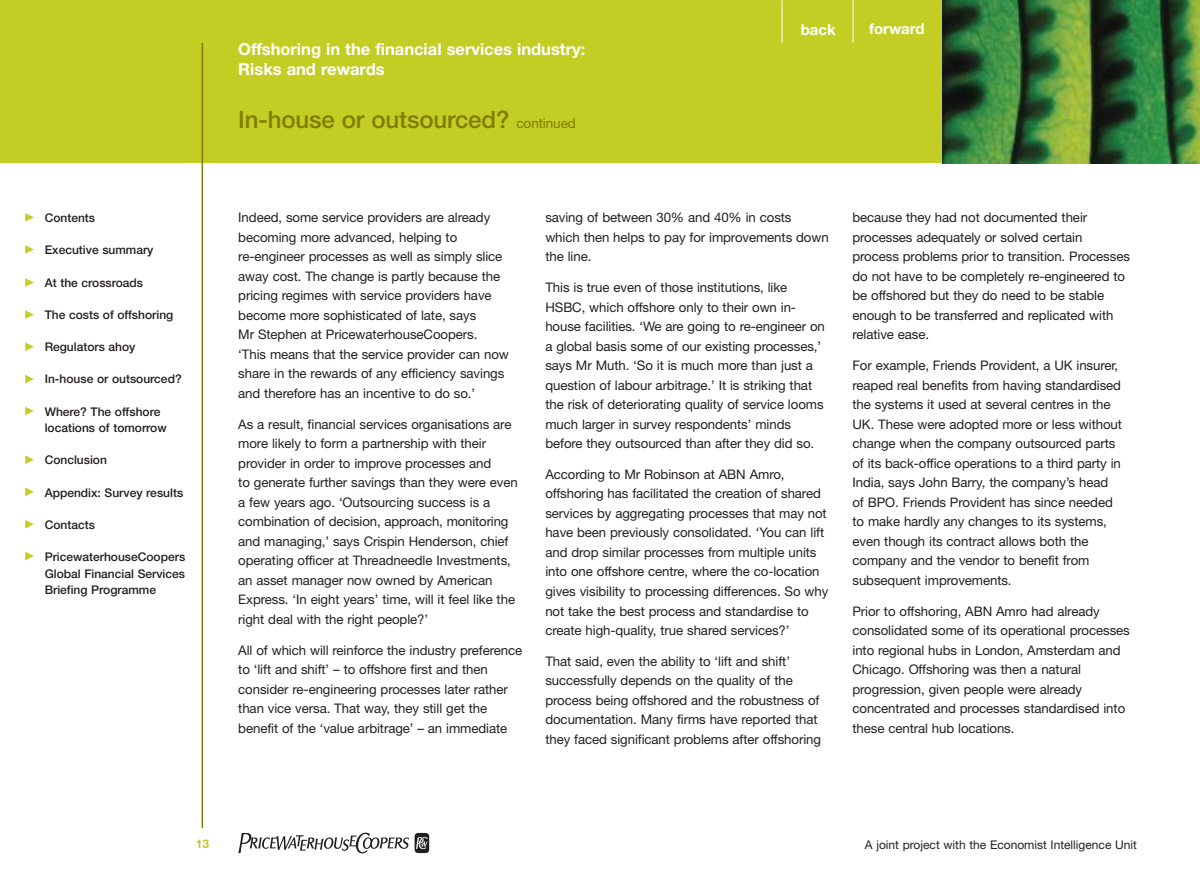
<style>
.page{position:relative;width:1200px;height:893px;background:#fff}
.page>*{position:absolute;margin:0;border:0;box-sizing:border-box;transform-origin:0 0}
.t1{font:500 24px "Helvetica Neue";letter-spacing:-.005em;color:#817c00}
.t2{font:700 16.5px/19.8px "Helvetica Neue";color:#fff}
.t3{font:700 15px "Helvetica Neue";color:#fff}
.t4{font:13.2px/19.5px "Helvetica Neue";letter-spacing:-.005em;color:#231f1f}
.t5{font:500 12px/16.5px "Helvetica Neue";color:#231f1f}
.t6{font:12px "Helvetica Neue";color:#231f1f}
.t7{font:700 12px "Helvetica Neue";color:#c2ce23}
.s1{font-weight:400;font-size:13.5px}
</style>
<div class="page">
<svg style="left:238px;top:833px;width:191px;height:20px"></svg>
<div style="left:0;top:0;width:1199px;height:163px;background:#c2ce23"></div>
<hr style="left:852px;top:0;width:1px;height:43px;background:#fff">
<hr style="left:781px;top:0;width:1px;height:43px;background:#fff">
<hr style="left:201px;top:43px;width:2px;height:785px;background:#817c00">
<img style="left:942px;top:0;width:257px;height:163px">
<svg style="left:25px;top:245px;width:9px;height:9px"></svg>
<svg style="left:25px;top:213px;width:9px;height:9px"></svg>
<svg style="left:25px;top:278px;width:9px;height:9px"></svg>
<svg style="left:25px;top:342px;width:9px;height:9px"></svg>
<svg style="left:25px;top:375px;width:9px;height:8px"></svg>
<svg style="left:25px;top:407px;width:9px;height:8px"></svg>
<svg style="left:25px;top:310px;width:9px;height:9px"></svg>
<svg style="left:25px;top:487px;width:9px;height:9px"></svg>
<svg style="left:25px;top:520px;width:9px;height:8px"></svg>
<svg style="left:25px;top:552px;width:9px;height:8px"></svg>
<svg style="left:25px;top:455px;width:9px;height:9px"></svg>
<p class="t5" style="left:45px;top:211px;width:52px">Contents</p>
<p class="t5" style="left:45px;top:243px;width:110px">Executive summary</p>
<p class="t5" style="left:45px;top:275px;width:100px">At the crossroads</p>
<p class="t5" style="left:45px;top:308px;width:130px">The costs of offshoring</p>
<p class="t5" style="left:45px;top:340px;width:92px">Regulators ahoy</p>
<p class="t5" style="left:45px;top:372px;width:138px">In-house or outsourced?</p>
<p class="t5" style="left:45px;top:404px;width:124px">Where? The offshore locations of tomorrow</p>
<p class="t5" style="left:45px;top:453px;width:64px">Conclusion</p>
<p class="t5" style="left:45px;top:485px;width:140px">Appendix: Survey results</p>
<p class="t5" style="left:45px;top:518px;width:52px">Contacts</p>
<p class="t5" style="left:45px;top:550px;width:142px;text-align:justify">PricewaterhouseCoopers Global Financial Services Briefing Programme</p>
<p class="t2" style="left:238px;top:40px;width:348px">Offshoring in the financial services industry:<br>Risks and rewards</p>
<h1 class="t1" style="left:238px;top:110px;width:339px">In-house or outsourced? <span class="s1">continued</span></h1>
<p class="t3" style="left:800px;top:24px;width:36px">back</p>
<p class="t3" style="left:868px;top:23px;width:57px">forward</p>
<p class="t4" style="left:238px;top:209px;width:272px">Indeed, some service providers are already becoming more advanced, helping to re-engineer processes as well as simply slice away cost. The change is partly because the pricing regimes with service providers have become more sophisticated of late, says<br>Mr Stephen at PricewaterhouseCoopers.<br>‘This means that the service provider can now share in the rewards of any efficiency savings and therefore has an incentive to do so.’</p>
<p class="t4" style="left:238px;top:416px;width:281px">As a result, financial services organisations are more likely to form a partnership with their provider in order to improve processes and<br>to generate further savings than they were even a few years ago. ‘Outsourcing success is a combination of decision, approach, monitoring and managing,’ says Crispin Henderson, chief operating officer at Threadneedle Investments, an asset manager now owned by American Express. ‘In eight years’ time, will it feel like the right deal with the right people?’</p>
<p class="t4" style="left:238px;top:641px;width:285px">All of which will reinforce the industry preference to ‘lift and shift’ – to offshore first and then consider re-engineering processes later rather than vice versa. That way, they still get the benefit of the ‘value arbitrage’ – an immediate</p>
<p class="t4" style="left:545px;top:209px;width:285px">saving of between 30% and 40% in costs which then helps to pay for improvements down the line.</p>
<p class="t4" style="left:545px;top:279px;width:281px">This is true even of those institutions, like HSBC, which offshore only to their own in&shy;house facilities. ‘We are going to re-engineer on a global basis some of our existing processes,’ says Mr Muth. ‘So it is much more than just a question of labour arbitrage.’ It is striking that the risk of deteriorating quality of service looms much larger in survey respondents’ minds before they outsourced than after they did so.</p>
<p class="t4" style="left:545px;top:466px;width:284px">According to Mr Robinson at ABN Amro, offshoring has facilitated the creation of shared services by aggregating processes that may not have been previously consolidated. ‘You can lift and drop similar processes from multiple units into one offshore centre, where the co-location gives visibility to processing differences. So why not take the best process and standardise to create high-quality, true shared services?’</p>
<p class="t4" style="left:545px;top:653px;width:277px">That said, even the ability to ‘lift and shift’ successfully depends on the quality of the process being offshored and the robustness of documentation. Many firms have reported that they faced significant problems after offshoring</p>
<p class="t4" style="left:852px;top:209px;width:279px">because they had not documented their processes adequately or solved certain process problems prior to transition. Processes do not have to be completely re-engineered to be offshored but they do need to be stable enough to be transferred and replicated with relative ease.</p>
<p class="t4" style="left:852px;top:357px;width:271px">For example, Friends Provident, a UK insurer, reaped real benefits from having standardised the systems it used at several centres in the UK. These were adopted more or less without change when the company outsourced parts of its back-office operations to a third party in India, says John Barry, the company’s head of BPO. Friends Provident has since needed to make hardly any changes to its systems, even though its contract allows both the company and the vendor to benefit from subsequent improvements.</p>
<p class="t4" style="left:852px;top:602px;width:279px">Prior to offshoring, ABN Amro had already consolidated some of its operational processes into regional hubs in London, Amsterdam and Chicago. Offshoring was then a natural progression, given people were already concentrated and processes standardised into these central hub locations.</p>
<p class="t7" style="left:196px;top:839px;width:15px">13</p>
<p class="t6" style="left:864px;top:840px;width:273px">A joint project with the Economist Intelligence Unit</p>
</div>
